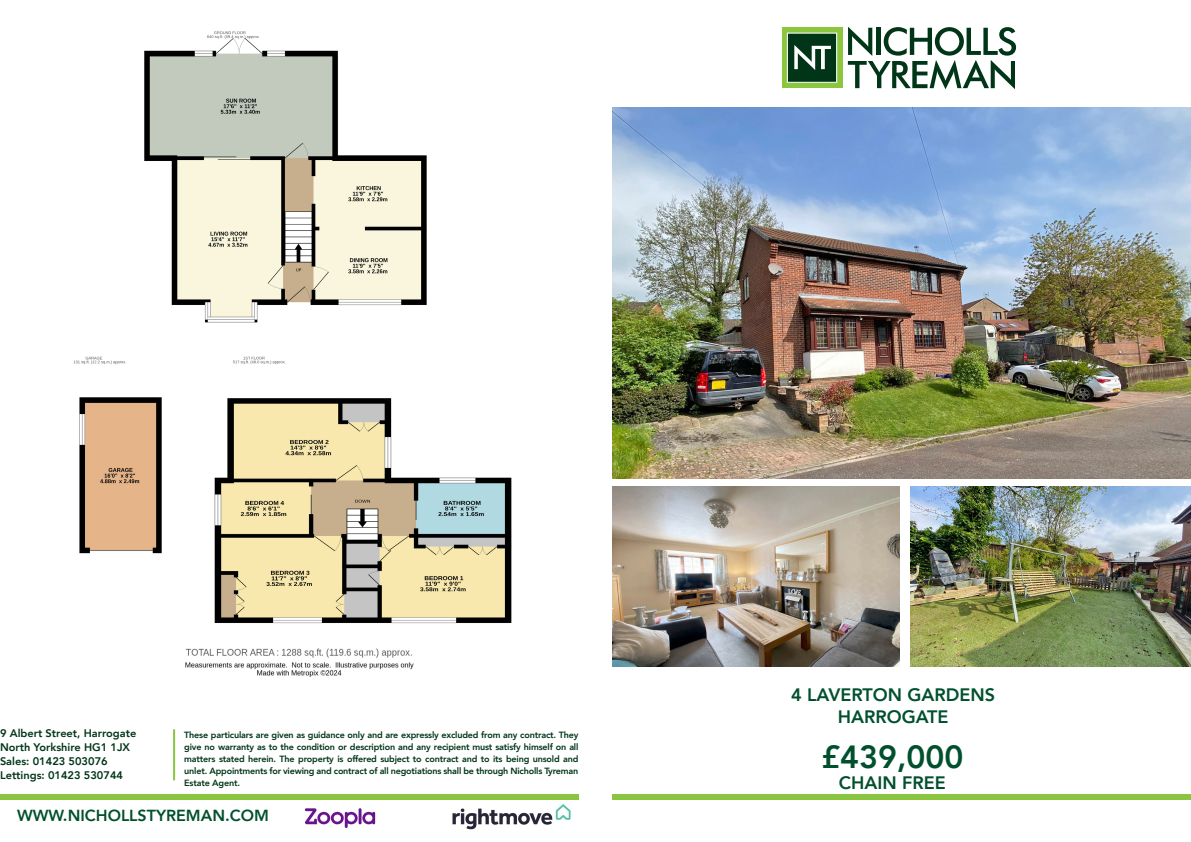
<style>
.page{position:relative;width:1191px;height:842px;background:#fff}
.page>*{position:absolute;margin:0;border:0;box-sizing:border-box;transform-origin:0 0}
.t1{font:800 32px "Avenir";color:#00502e}
.t2{font:800 18px "Avenir";color:#00502e}
.t3{font:800 16px "Avenir";color:#00502e}
.t4{font:800 11px/14px "Avenir";color:#003518}
.t5{font:800 9px/12px "Avenir";letter-spacing:-.02em;color:#003518;text-align:justify}
</style>
<div class="page">
<svg style="left:782px;top:27px;width:60px;height:61px"></svg>
<svg style="left:787px;top:33px;width:50px;height:50px;background:#365f49"></svg>
<svg style="left:848px;top:27px;width:168px;height:62px"></svg>
<div style="left:612px;top:794px;width:579px;height:6px;background:#89c53f"></div>
<div style="left:0;top:794px;width:578px;height:5px;background:#89c53f"></div>
<hr style="left:173px;top:729px;width:2px;height:51px;background:#89c53f">
<img style="left:452px;top:804px;width:119px;height:25px">
<img style="left:612px;top:108px;width:579px;height:370px">
<img style="left:305px;top:809px;width:71px;height:18px">
<img style="left:612px;top:486px;width:287px;height:180px">
<img style="left:910px;top:486px;width:281px;height:180px">
<img style="left:73px;top:31px;width:439px;height:646px">
<p class="t4" style="left:0;top:725px;width:138px">9 Albert Street, Harrogate<br>North Yorkshire HG1 1JX<br>Sales: 01423 503076</p>
<p class="t4" style="left:0;top:767px;width:124px">Lettings: 01423 530744</p>
<p class="t5" style="left:184px;top:729px;width:396px">These particulars are given as guidance only and are expressly excluded from any contract. They give no warranty as to the condition or description and any recipient must satisfy himself on all matters stated herein. The property is offered subject to contract and to its being unsold and unlet. Appointments for viewing and contract of all negotiations shall be through Nicholls Tyreman Estate Agent.</p>
<p class="t3" style="left:17px;top:801px;width:253px">WWW.NICHOLLSTYREMAN.COM</p>
<p class="t2" style="left:791px;top:678px;width:205px">4 LAVERTON GARDENS</p>
<p class="t2" style="left:838px;top:700px;width:112px">HARROGATE</p>
<p class="t1" style="left:821px;top:727px;width:144px">£439,000</p>
<p class="t2" style="left:838px;top:767px;width:108px">CHAIN FREE</p>
</div>
